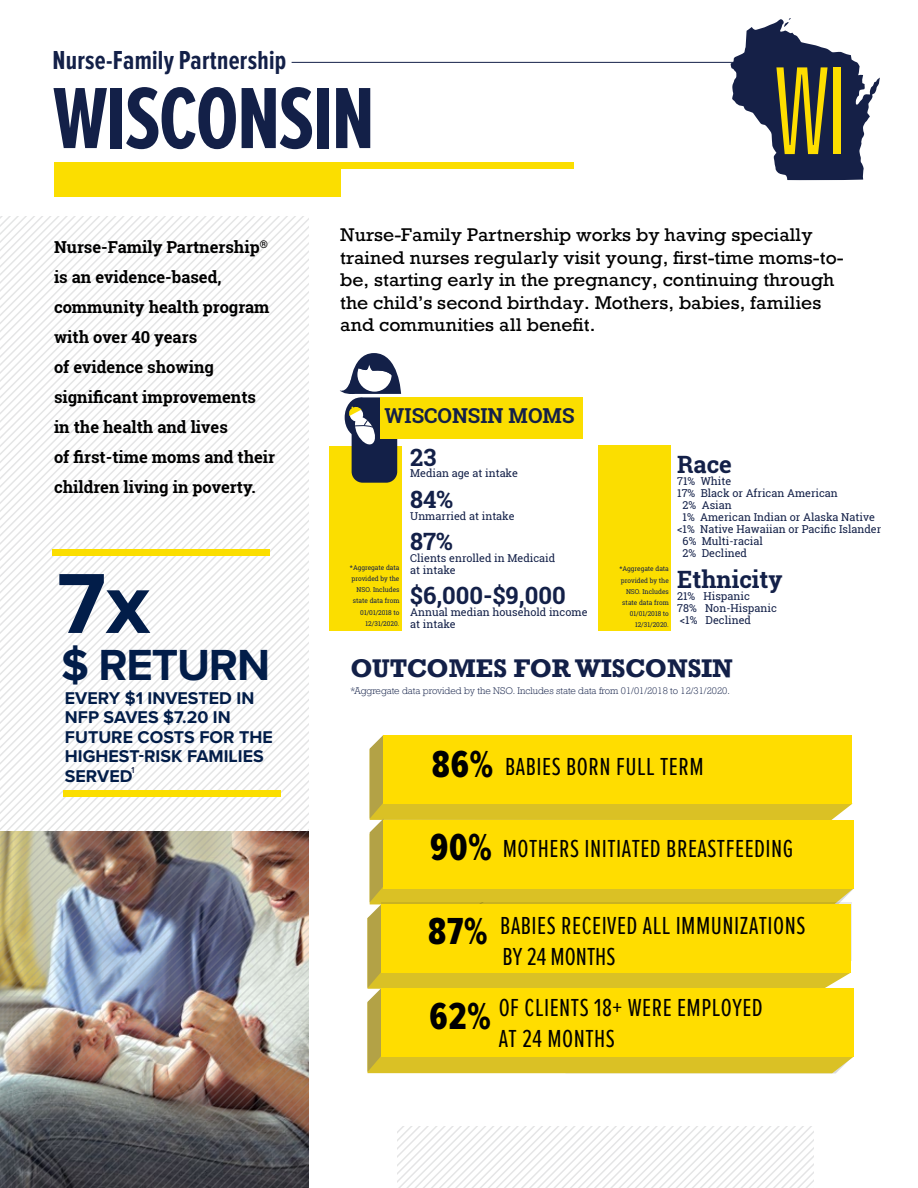
<style>
.page{position:relative;width:918px;height:1188px;background:#fff}
.page>*{position:absolute;margin:0;border:0;box-sizing:border-box;transform-origin:0 0}
.t1{font:300 extra-condensed 120.3px "Zurich BT";color:#fede00}
.t2{font:700 90px "Proxima Nova Ex Cn";letter-spacing:-.02em;color:#132048}
.t3{font:700 88.2px "Proxima Nova";color:#021d49}
.t4{font:700 45.15px "Proxima Nova";letter-spacing:-.025em;color:#021d49}
.t5{font:39.15px "Proxima Nova Ex Cn Extrabld";color:#000}
.t6{font:700 27px "Proxima Nova Ex Cn";letter-spacing:.01em;color:#132048}
.t7{font:25.5px/30.6px "Proxima Nova Ex Cn";letter-spacing:.02em;color:#000}
.t8{font:700 24px "Rockwell Nova";color:#132048}
.t9{font:700 23.85px "Roboto Slab";color:#132048}
.t10{font:700 20.55px "Roboto Slab";color:#132048}
.t11{font:700 17.7px/19.6px "Proxima Nova";color:#021d49}
.t12{font:17.25px/22.5px "Rockwell Nova";color:#000;scale:1.04 1}
.t13{font:700 16.5px/30px "Roboto Slab";color:#000}
.t14{font:10.8px/12px "Roboto Slab";color:#132048}
.t15{font:300 9px "Rockwell Nova";color:#132048}
.t16{font:600 9px "Proxima Nova Ex Cn";color:#132048}
.t17{font:6.75px/11.1px "Roboto Slab";color:#132048;text-align:right}
.s1{font-family:"Proxima Nova Ex Cn Extrabld";font-size:39.15px}
</style>
<div class="page">
<img style="left:0;top:217px;width:309px;height:971px">
<div style="left:54px;top:162px;width:520px;height:7px;background:#fbde00"></div>
<div style="left:54px;top:167px;width:286px;height:29px;background:#fbde00"></div>
<hr style="left:292px;top:62px;width:564px;height:1px;background:#132048">
<svg style="left:398px;top:1126px;width:416px;height:62px"></svg>
<div style="left:52px;top:550px;width:218px;height:6px;background:#fbde00"></div>
<div style="left:63px;top:790px;width:217px;height:7px;background:#fbde00"></div>
<svg style="left:367px;top:735px;width:487px;height:338px;background:#f1d312"></svg>
<div style="left:381px;top:989px;width:472px;height:68px;background:#fd0"></div>
<div style="left:381px;top:904px;width:470px;height:68px;background:#fd0"></div>
<div style="left:598px;top:445px;width:73px;height:186px;background:#fbde00"></div>
<div style="left:329px;top:446px;width:73px;height:185px;background:#fbde00"></div>
<div style="left:352px;top:397px;width:45px;height:86px;background:#132048;border-radius:11px"></div>
<div style="left:345px;top:398px;width:30px;height:39px;background:#132048;border-radius:50%"></div>
<svg style="left:347px;top:405px;width:28px;height:41px"></svg>
<div style="left:381px;top:397px;width:202px;height:41px;background:#fbde00"></div>
<svg style="left:340px;top:353px;width:61px;height:41px"></svg>
<svg style="left:731px;top:18px;width:149px;height:162px"></svg>
<h3 class="t6" style="left:52px;top:47px;width:235px">Nurse-Family Partnership</h3>
<h2 class="t2" style="left:52px;top:77px;width:324px">WISCONSIN</h2>
<h1 class="t1" style="left:775px;top:46px;width:74px">WI</h1>
<h3 class="t13" style="left:54px;top:231px;width:223px">Nurse-Family Partnership<sup>® </sup>is an evidence-based, community health program with over 40 years<br>of evidence showing significant improvements in the health and lives<br>of first-time moms and their children living in poverty.</h3>
<h3 class="t3" style="left:57px;top:538px;width:95px">7x</h3>
<h3 class="t4" style="left:61px;top:631px;width:210px">$ RETURN</h3>
<h3 class="t11" style="left:65px;top:687px;width:209px">EVERY $1 INVESTED IN<br>NFP SAVES $7.20 IN<br>FUTURE COSTS FOR THE<br>HIGHEST-RISK FAMILIES<br>SERVED</h3>
<p class="t16" style="left:132px;top:766px;width:4px">1</p>
<p class="t12" style="left:340px;top:224px;width:486px">Nurse-Family Partnership works by having specially trained nurses regularly visit young, first-time moms-to&shy;be, starting early in the pregnancy, continuing through the child’s second birthday. Mothers, babies, families and communities all benefit.</p>
<h3 class="t10" style="left:385px;top:402px;width:191px">WISCONSIN MOMS</h3>
<h3 class="t9" style="left:410px;top:441px;width:28px">23</h3>
<p class="t14" style="left:410px;top:467px;width:109px">Median age at intake</p>
<h3 class="t9" style="left:410px;top:483px;width:45px">84%</h3>
<p class="t14" style="left:410px;top:510px;width:106px">Unmarried at intake</p>
<h3 class="t9" style="left:410px;top:525px;width:44px">87%</h3>
<p class="t14" style="left:410px;top:552px;width:147px">Clients enrolled in Medicaid at intake</p>
<h3 class="t9" style="left:410px;top:579px;width:157px">$6,000-$9,000</h3>
<p class="t14" style="left:410px;top:606px;width:179px">Annual median household income at intake</p>
<p class="t17" style="left:350px;top:562px;width:51px">*Aggregate data provided by the<br>NSO. Includes state data from<br>01/01/2018 to<br>12/31/2020.</p>
<p class="t17" style="left:619px;top:563px;width:51px">*Aggregate data provided by the<br>NSO. Includes state data from<br>01/01/2018 to<br>12/31/2020.</p>
<h3 class="t9" style="left:677px;top:448px;width:56px">Race</h3>
<p class="t14" style="left:677px;top:475px;width:56px">71% White</p>
<p class="t14" style="left:677px;top:487px;width:162px">17% Black or African American</p>
<p class="t14" style="left:683px;top:499px;width:51px">2% Asian</p>
<p class="t14" style="left:683px;top:511px;width:194px">1% American Indian or Alaska Native</p>
<p class="t14" style="left:677px;top:523px;width:206px">&lt;1% Native Hawaiian or Pacific Islander</p>
<p class="t14" style="left:683px;top:535px;width:82px">6% Multi-racial</p>
<p class="t14" style="left:683px;top:547px;width:66px">2% Declined</p>
<h3 class="t9" style="left:677px;top:563px;width:107px">Ethnicity</h3>
<p class="t14" style="left:677px;top:590px;width:101px">21% Hispanic<br>78% Non-Hispanic &lt;1% Declined</p>
<h3 class="t8" style="left:350px;top:653px;width:384px">OUTCOMES FOR WISCONSIN</h3>
<p class="t15" style="left:350px;top:685px;width:381px">*Aggregate data provided by the NSO. Includes state data from 01/01/2018 to 12/31/2020.</p>
<h3 class="t7" style="left:432px;top:753px;width:273px"><span class="s1">86%</span> BABIES BORN FULL TERM</h3>
<h3 class="t7" style="left:430px;top:834px;width:365px"><span class="s1">90%</span> MOTHERS INITIATED BREASTFEEDING</h3>
<h3 class="t5" style="left:428px;top:913px;width:61px">87%</h3>
<h3 class="t7" style="left:500px;top:911px;width:307px">BABIES RECEIVED ALL IMMUNIZATIONS<br>BY 24 MONTHS</h3>
<h3 class="t5" style="left:430px;top:998px;width:63px">62%</h3>
<h3 class="t7" style="left:499px;top:994px;width:266px">OF CLIENTS 18+ WERE EMPLOYED<br>AT 24 MONTHS</h3>
</div>
